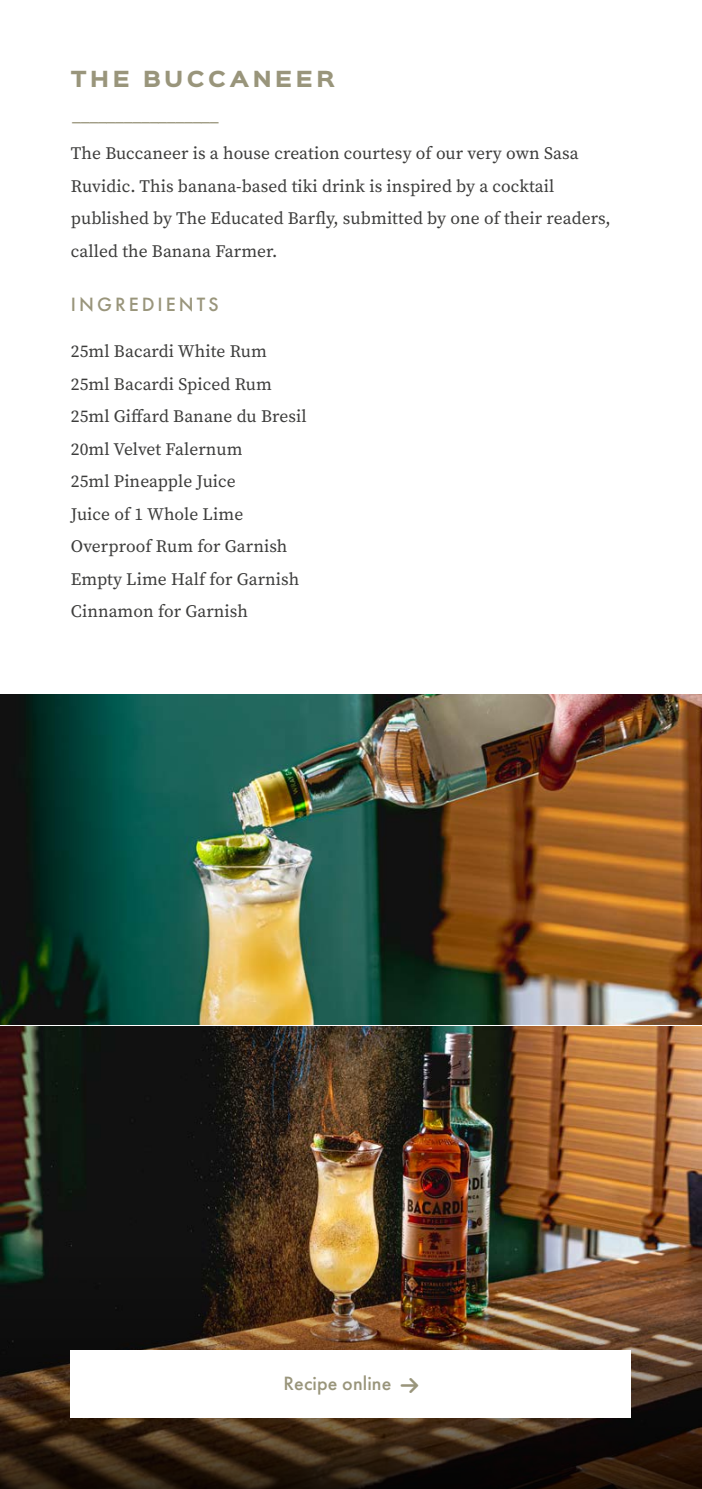
<style>
.page{position:relative;width:702px;height:1489px;background:#fff}
.page>*{position:absolute;margin:0;border:0;box-sizing:border-box;transform-origin:0 0}
.t1{font:20px "Futura PT";color:#99957b}
.t2{font:900 20px "Sinkin Sans 800";letter-spacing:.175em;color:#99957b}
.t3{font:500 20px "Futura PT";letter-spacing:.005em;color:#99957b}
.t4{font:500 20px "Futura PT";letter-spacing:.15em;color:#99957b}
.t5{font:17.5px/32.5px "Source Serif Pro";letter-spacing:.005em;color:#3c3c3b}
</style>
<div class="page">
<img style="left:0;top:1026px;width:702px;height:228px">
<img style="left:0;top:1254px;width:702px;height:234px">
<img style="left:0;top:694px;width:702px;height:330px">
<div style="left:71px;top:1350px;width:560px;height:67px;background:#fff"></div>
<p class="t2" style="left:71px;top:68px;width:265px">THE BUCCANEER</p>
<p class="t1" style="left:71px;top:108px;width:151px">–––––––––––––––––</p>
<p class="t5" style="left:71px;top:137px;width:541px">The Buccaneer is a house creation courtesy of our very own Sasa Ruvidic. This banana-based tiki drink is inspired by a cocktail published by The Educated Barfly, submitted by one of their readers, called the Banana Farmer.</p>
<p class="t4" style="left:71px;top:292px;width:149px">INGREDIENTS</p>
<p class="t5" style="left:71px;top:335px;width:237px">25ml Bacardi White Rum<br>25ml Bacardi Spiced Rum<br>25ml Giffard Banane du Bresil<br>20ml Velvet Falernum<br>25ml Pineapple Juice<br>Juice of 1 Whole Lime<br>Overproof Rum for Garnish<br>Empty Lime Half for Garnish<br>Cinnamon for Garnish</p>
<p class="t3" style="left:283px;top:1371px;width:109px">Recipe online</p>
</div>
